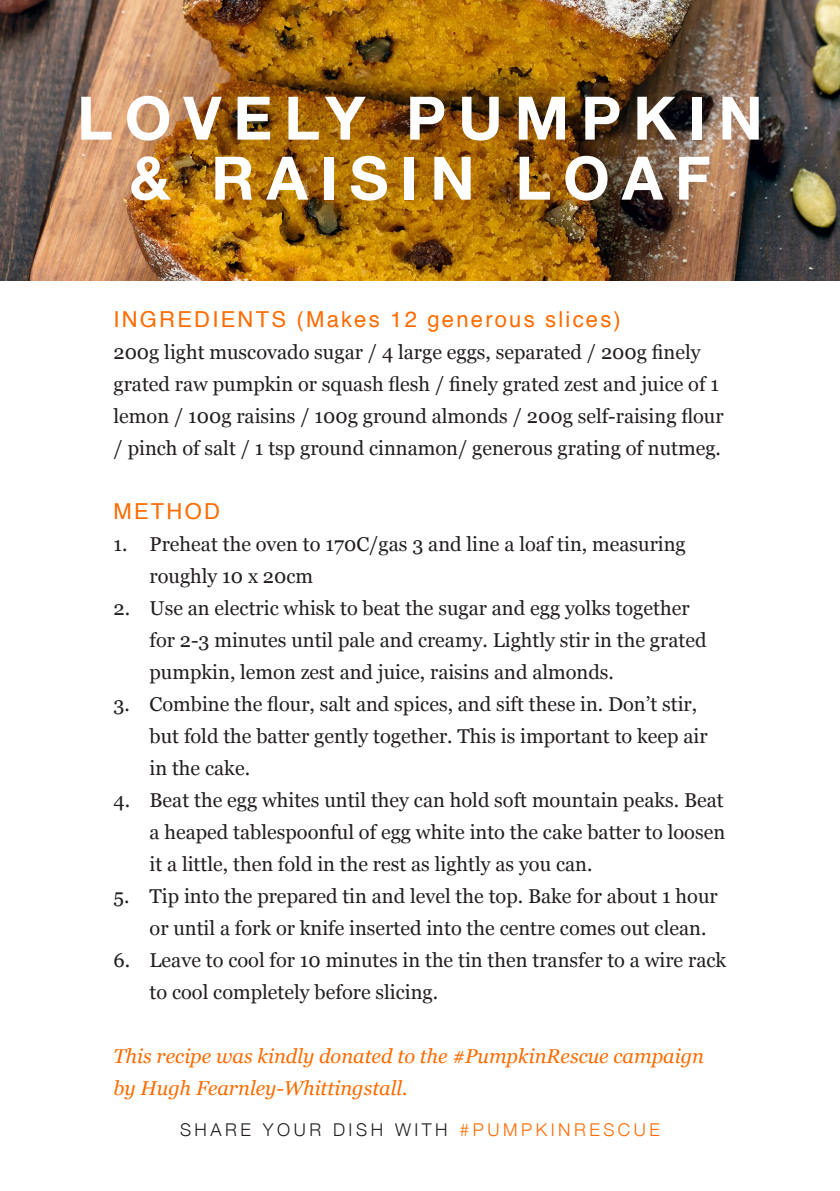
<style>
.page{position:relative;width:840px;height:1191px;background:#fff}
.page>*{position:absolute;margin:0;border:0;box-sizing:border-box;transform-origin:0 0}
.t1{font:700 60px "Helvetica Neue";letter-spacing:.2em;color:#fff}
.t2{font:22px "Helvetica";letter-spacing:.1em;color:#ff6b00}
.t3{font:20px/32px "Georgia";color:#231f20}
.t4{font:italic 20px/32px "Georgia";color:#ff6b00}
.t5{font:300 17.6px "Helvetica Neue";letter-spacing:.2em;color:#231f20}
.s1{color:#ff6b00}
</style>
<div class="page">
<img style="left:0;top:0;width:839px;height:281px">
<p class="t1" style="left:77px;top:71px;width:686px">LOVELY PUMPKIN</p>
<p class="t1" style="left:129px;top:131px;width:582px">&amp; RAISIN LOAF</p>
<p class="t2" style="left:113px;top:302px;width:508px">INGREDIENTS (Makes 12 generous slices)</p>
<p class="t3" style="left:113px;top:335px;width:611px">200g light muscovado sugar / 4 large eggs, separated / 200g finely grated raw pumpkin or squash flesh / finely grated zest and juice of 1 lemon / 100g raisins / 100g ground almonds / 200g self-raising flour / pinch of salt / 1 tsp ground cinnamon/ generous grating of nutmeg.</p>
<p class="t2" style="left:113px;top:494px;width:108px">METHOD</p>
<p class="t3" style="left:149px;top:527px;width:537px;text-indent:-36px">1. Preheat the oven to 170C/gas 3 and line a loaf tin, measuring roughly 10 x 20cm</p>
<p class="t3" style="left:149px;top:591px;width:558px;text-indent:-36px">2. Use an electric whisk to beat the sugar and egg yolks together for 2-3 minutes until pale and creamy. Lightly stir in the grated pumpkin, lemon zest and juice, raisins and almonds.</p>
<p class="t3" style="left:149px;top:687px;width:559px;text-indent:-36px">3. Combine the flour, salt and spices, and sift these in. Don’t stir, but fold the batter gently together. This is important to keep air in the cake.</p>
<p class="t3" style="left:149px;top:783px;width:576px;text-align:justify;text-indent:-36px">4. Beat the egg whites until they can hold soft mountain peaks. Beat a heaped tablespoonful of egg white into the cake batter to loosen it a little, then fold in the rest as lightly as you can.</p>
<p class="t3" style="left:149px;top:879px;width:569px;text-indent:-36px">5. Tip into the prepared tin and level the top. Bake for about 1 hour or until a fork or knife inserted into the centre comes out clean.</p>
<p class="t3" style="left:149px;top:943px;width:578px;text-indent:-36px">6. Leave to cool for 10 minutes in the tin then transfer to a wire rack to cool completely before slicing.</p>
<p class="t4" style="left:113px;top:1039px;width:591px">This recipe was kindly donated to the #PumpkinRescue campaign by Hugh Fearnley-Whittingstall.</p>
<p class="t5" style="left:180px;top:1115px;width:481px">SHARE YOUR DISH WITH <span class="s1">#PUMPKINRESCUE</span></p>
</div>
